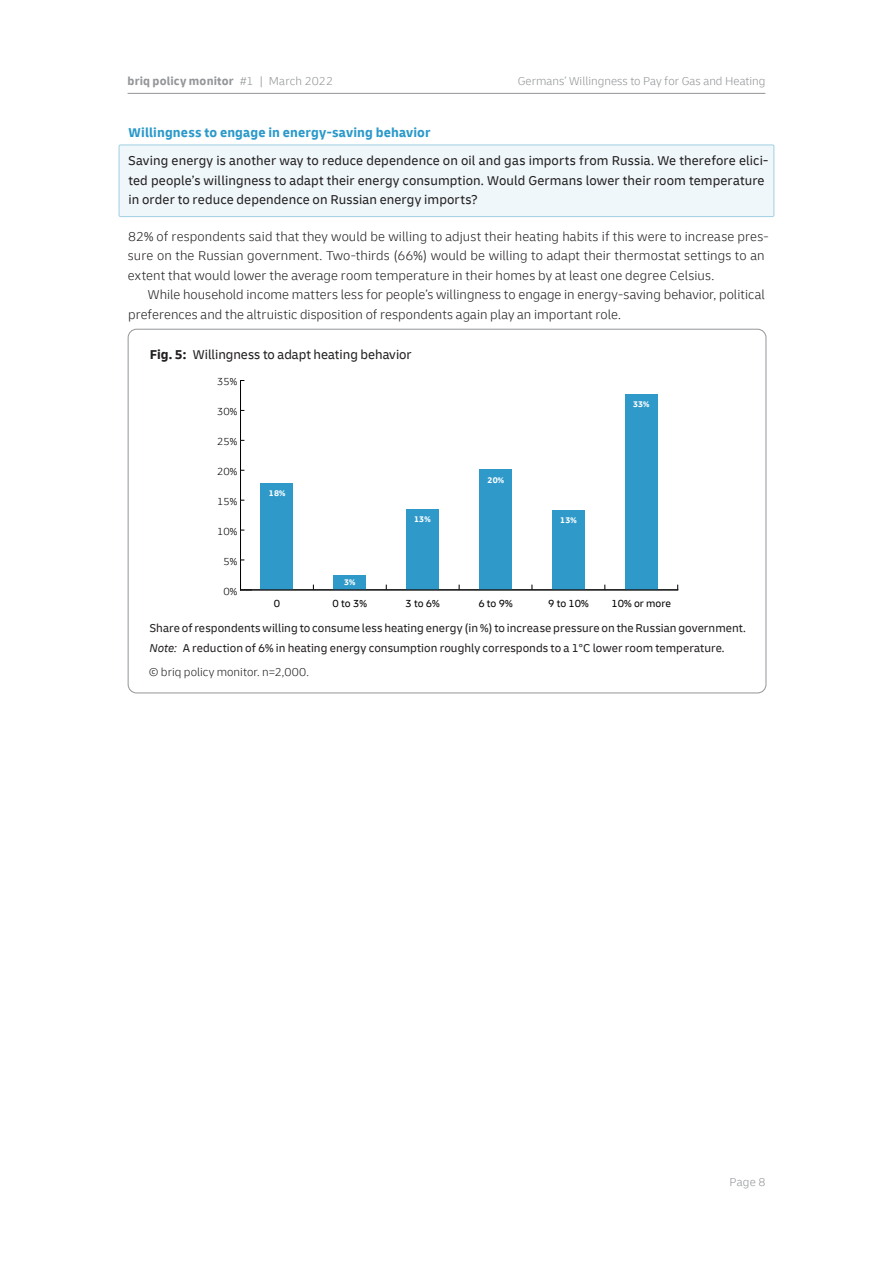
<style>
.page{position:relative;width:893px;height:1263px;background:#fff}
.page>*{position:absolute;margin:0;border:0;box-sizing:border-box;transform-origin:0 0}
.Fließtext{font:300 13.5px/19.5px "Delivery";letter-spacing:.005em;color:#231f20}
.Fließtext_Start{font:13.5px/19.5px "Delivery";letter-spacing:.01em;color:#231f20}
.t1{font:700 13.5px "Delivery";letter-spacing:.01em;color:#2b99ca}
.Abb_Überschrift{font:13.5px "Delivery";color:#231f20}
.Abb_Unterschrift{font:12px/19.5px "Delivery";letter-spacing:.005em;color:#231f20}
.t2{font:300 12px "Delivery";color:#939598}
.t3{font:700 12px "Delivery";letter-spacing:.015em;color:#939598}
.Abb_Unterschrift_Cop{font:300 12px "Delivery";color:#231f20}
.t4{font:10.8px "Delivery";color:#000}
.t5{font:300 10.8px "Delivery";color:#000}
.t6{font:700 8.55px "Delivery";color:#fff}
.s1{font-weight:300}
.s2{font-weight:700}
.s3{font-style:italic}
</style>
<div class="page">
<hr style="left:128px;top:93px;width:637px;height:1px;background:#939598">
<div style="left:119px;top:145px;width:655px;height:72px;background:#eff7fa;border-radius:2px"></div>
<div style="left:119px;top:145px;width:655px;height:72px;border:1px solid #a1d0e3;border-radius:2px"></div>
<hr style="left:240px;top:380px;width:1px;height:209px;background:#000">
<div style="left:261px;top:483px;width:32px;height:107px;background:#2f9aca"></div>
<div style="left:333px;top:575px;width:33px;height:15px;background:#2f9aca"></div>
<div style="left:406px;top:509px;width:33px;height:81px;background:#2f9aca"></div>
<div style="left:479px;top:469px;width:33px;height:121px;background:#2f9aca"></div>
<div style="left:552px;top:510px;width:33px;height:80px;background:#2f9aca"></div>
<div style="left:625px;top:394px;width:33px;height:196px;background:#2f9aca"></div>
<hr style="left:240px;top:590px;width:438px;height:1px;background:#000">
<p class="t3" style="left:128px;top:73px;width:207px">briq policy monitor <span class="s1">#1 | March 2022</span></p>
<p class="t2" style="left:518px;top:74px;width:249px">Germans’ Willingness to Pay for Gas and Heating</p>
<h2 class="t1" style="left:129px;top:124px;width:303px">Willingness to engage in energy-saving behavior</h2>
<p class="Fließtext_Start" style="left:128px;top:151px;width:642px">Saving energy is another way to reduce dependence on oil and gas imports from Russia. We therefore elici&shy;ted people’s willingness to adapt their energy consumption. Would Germans lower their room temperature in order to reduce dependence on Russian energy imports?</p>
<p class="Fließtext" style="left:128px;top:226px;width:642px">82% of respondents said that they would be willing to adjust their heating habits if this were to increase pres&shy;sure on the Russian government. Two-thirds (66%) would be willing to adapt their thermostat settings to an extent that would lower the average room temperature in their homes by at least one degree Celsius.</p>
<p class="Fließtext" style="left:128px;top:285px;width:638px;text-indent:20px">While household income matters less for people’s willingness to engage in energy-saving behavior, political preferences and the altruistic disposition of respondents again play an important role.</p>
<p class="Abb_Überschrift" style="left:150px;top:347px;width:263px"><span class="s2">Fig. 5:</span> Willingness to adapt heating behavior</p>
<p class="t5" style="left:217px;top:375px;width:22px">35%</p>
<p class="t5" style="left:217px;top:405px;width:22px">30%</p>
<p class="t5" style="left:217px;top:435px;width:22px">25%</p>
<p class="t5" style="left:217px;top:465px;width:22px">20%</p>
<p class="t5" style="left:217px;top:495px;width:22px">15%</p>
<p class="t5" style="left:217px;top:525px;width:22px">10%</p>
<p class="t5" style="left:223px;top:555px;width:15px">5%</p>
<p class="t5" style="left:223px;top:585px;width:15px">0%</p>
<p class="t6" style="left:269px;top:488px;width:18px">18%</p>
<p class="t6" style="left:344px;top:577px;width:13px">3%</p>
<p class="t6" style="left:414px;top:514px;width:18px">13%</p>
<p class="t6" style="left:488px;top:474px;width:18px">20%</p>
<p class="t6" style="left:560px;top:515px;width:18px">13%</p>
<p class="t6" style="left:633px;top:399px;width:18px">33%</p>
<p class="t4" style="left:274px;top:597px;width:8px">0</p>
<p class="t4" style="left:333px;top:597px;width:36px">0 to 3%</p>
<p class="t4" style="left:405px;top:597px;width:36px">3 to 6%</p>
<p class="t4" style="left:478px;top:597px;width:36px">6 to 9%</p>
<p class="t4" style="left:548px;top:597px;width:42px">9 to 10%</p>
<p class="t4" style="left:611px;top:597px;width:61px">10% or more</p>
<p class="Abb_Unterschrift" style="left:149px;top:618px;width:598px">Share of respondents willing to consume less heating energy (in %) to increase pressure on the Russian government.<br><span class="s3">Note:</span> A reduction of 6% in heating energy consumption roughly corresponds to a 1°C lower room temperature.</p>
<p class="Abb_Unterschrift_Cop" style="left:149px;top:664px;width:162px">© briq policy monitor. n=2,000.</p>
<p class="t2" style="left:729px;top:1175px;width:37px">Page 8</p>
</div>
